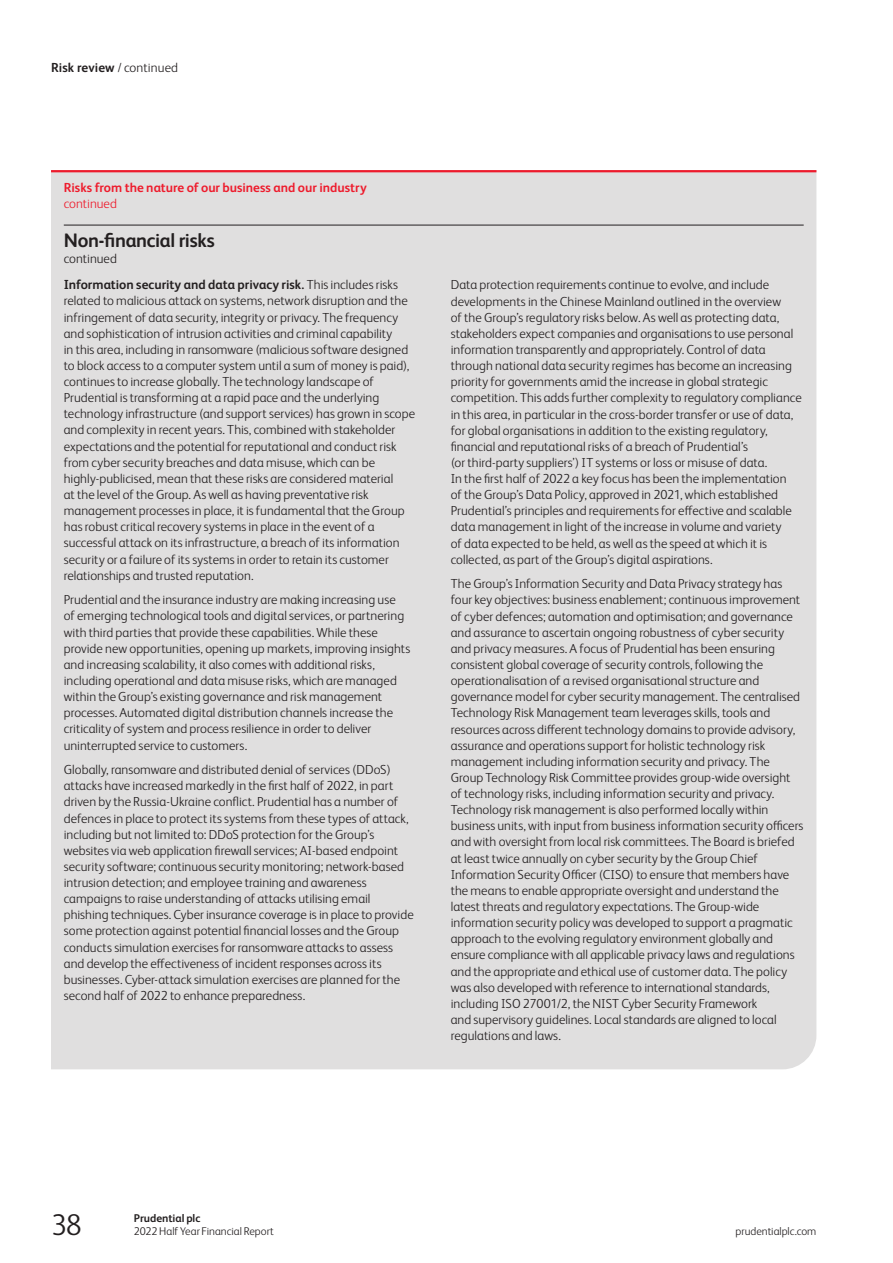
<style>
.page{position:relative;width:893px;height:1263px;background:#fff}
.page>*{position:absolute;margin:0;border:0;box-sizing:border-box;transform-origin:0 0}
.t1{font:300 30px "FS Albert Pro";color:#231f20}
.t2{font:700 19.5px "FS Albert Pro";letter-spacing:-.015em;color:#231f20}
.t3{font:300 13.2px/16.2px "FS Albert Pro";color:#231f20}
.t4{font:700 13.2px/26.1px "FS Albert Pro";color:#231f20}
.t5{font:700 13.2px "FS Albert Pro";color:#ee1b2c}
.t6{font:300 13.2px "FS Albert Pro";color:#ee1b2c}
.t7{font:300 11.25px "FS Albert Pro";letter-spacing:-.005em;color:#231f20}
.t8{font:700 11.25px "FS Albert Pro";letter-spacing:-.005em;color:#231f20}
.s1{font-weight:300}
</style>
<div class="page">
<div style="left:51px;top:172px;width:765px;height:897px;background:#e0dfdf"></div>
<hr style="left:64px;top:225px;width:740px;height:1px;background:#231f20">
<hr style="left:51px;top:170px;width:765px;height:2px;background:#ee1b2c">
<p class="t4" style="left:51px;top:54px;width:129px">Risk review <span class="s1">/ continued</span></p>
<p class="t5" style="left:64px;top:178px;width:304px">Risks from the nature of our business and our industry</p>
<p class="t6" style="left:64px;top:194px;width:55px">continued</p>
<h2 class="t2" style="left:64px;top:227px;width:153px">Non-financial risks</h2>
<p class="t4" style="left:64px;top:245px;width:336px"><span class="s1">continued<br></span>Information security and data privacy risk. <span class="s1">This includes risks</span></p>
<p class="t3" style="left:64px;top:292px;width:353px">related to malicious attack on systems, network disruption and the infringement of data security, integrity or privacy. The frequency and sophistication of intrusion activities and criminal capability<br>in this area, including in ransomware (malicious software designed to block access to a computer system until a sum of money is paid), continues to increase globally. The technology landscape of Prudential is transforming at a rapid pace and the underlying technology infrastructure (and support services) has grown in scope and complexity in recent years. This, combined with stakeholder expectations and the potential for reputational and conduct risk from cyber security breaches and data misuse, which can be highly-publicised, mean that these risks are considered material<br>at the level of the Group. As well as having preventative risk management processes in place, it is fundamental that the Group has robust critical recovery systems in place in the event of a successful attack on its infrastructure, a breach of its information security or a failure of its systems in order to retain its customer relationships and trusted reputation.</p>
<p class="t3" style="left:64px;top:591px;width:348px">Prudential and the insurance industry are making increasing use<br>of emerging technological tools and digital services, or partnering with third parties that provide these capabilities. While these provide new opportunities, opening up markets, improving insights and increasing scalability, it also comes with additional risks, including operational and data misuse risks, which are managed within the Group’s existing governance and risk management processes. Automated digital distribution channels increase the criticality of system and process resilience in order to deliver uninterrupted service to customers.</p>
<p class="t3" style="left:64px;top:761px;width:351px">Globally, ransomware and distributed denial of services (DDoS) attacks have increased markedly in the first half of 2022, in part driven by the Russia-Ukraine conflict. Prudential has a number of defences in place to protect its systems from these types of attack, including but not limited to: DDoS protection for the Group’s websites via web application firewall services; AI-based endpoint security software; continuous security monitoring; network-based intrusion detection; and employee training and awareness campaigns to raise understanding of attacks utilising email phishing techniques. Cyber insurance coverage is in place to provide some protection against potential financial losses and the Group conducts simulation exercises for ransomware attacks to assess and develop the effectiveness of incident responses across its businesses. Cyber-attack simulation exercises are planned for the second half of 2022 to enhance preparedness.</p>
<p class="t3" style="left:451px;top:276px;width:352px">Data protection requirements continue to evolve, and include developments in the Chinese Mainland outlined in the overview<br>of the Group’s regulatory risks below. As well as protecting data, stakeholders expect companies and organisations to use personal information transparently and appropriately. Control of data through national data security regimes has become an increasing priority for governments amid the increase in global strategic competition. This adds further complexity to regulatory compliance in this area, in particular in the cross-border transfer or use of data, for global organisations in addition to the existing regulatory, financial and reputational risks of a breach of Prudential’s<br>(or third‑party suppliers’) IT systems or loss or misuse of data.<br>In the first half of 2022 a key focus has been the implementation<br>of the Group’s Data Policy, approved in 2021, which established Prudential’s principles and requirements for effective and scalable data management in light of the increase in volume and variety<br>of data expected to be held, as well as the speed at which it is collected, as part of the Group’s digital aspirations.</p>
<p class="t3" style="left:451px;top:575px;width:354px">The Group’s Information Security and Data Privacy strategy has four key objectives: business enablement; continuous improvement of cyber defences; automation and optimisation; and governance and assurance to ascertain ongoing robustness of cyber security and privacy measures. A focus of Prudential has been ensuring consistent global coverage of security controls, following the operationalisation of a revised organisational structure and governance model for cyber security management. The centralised Technology Risk Management team leverages skills, tools and resources across different technology domains to provide advisory, assurance and operations support for holistic technology risk management including information security and privacy. The Group Technology Risk Committee provides group-wide oversight of technology risks, including information security and privacy.<br>Technology risk management is also performed locally within business units, with input from business information security officers and with oversight from local risk committees. The Board is briefed at least twice annually on cyber security by the Group Chief Information Security Officer (CISO) to ensure that members have the means to enable appropriate oversight and understand the latest threats and regulatory expectations. The Group-wide information security policy was developed to support a pragmatic approach to the evolving regulatory environment globally and ensure compliance with all applicable privacy laws and regulations and the appropriate and ethical use of customer data. The policy was also developed with reference to international standards, including ISO 27001/2, the NIST Cyber Security Framework<br>and supervisory guidelines. Local standards are aligned to local regulations and laws.</p>
<h1 class="t1" style="left:51px;top:1204px;width:32px">38</h1>
<p class="t8" style="left:134px;top:1210px;width:68px">Prudential plc</p>
<p class="t7" style="left:134px;top:1224px;width:141px">2022 Half Year Financial Report</p>
<p class="t7" style="left:736px;top:1224px;width:82px">prudentialplc.com</p>
</div>
